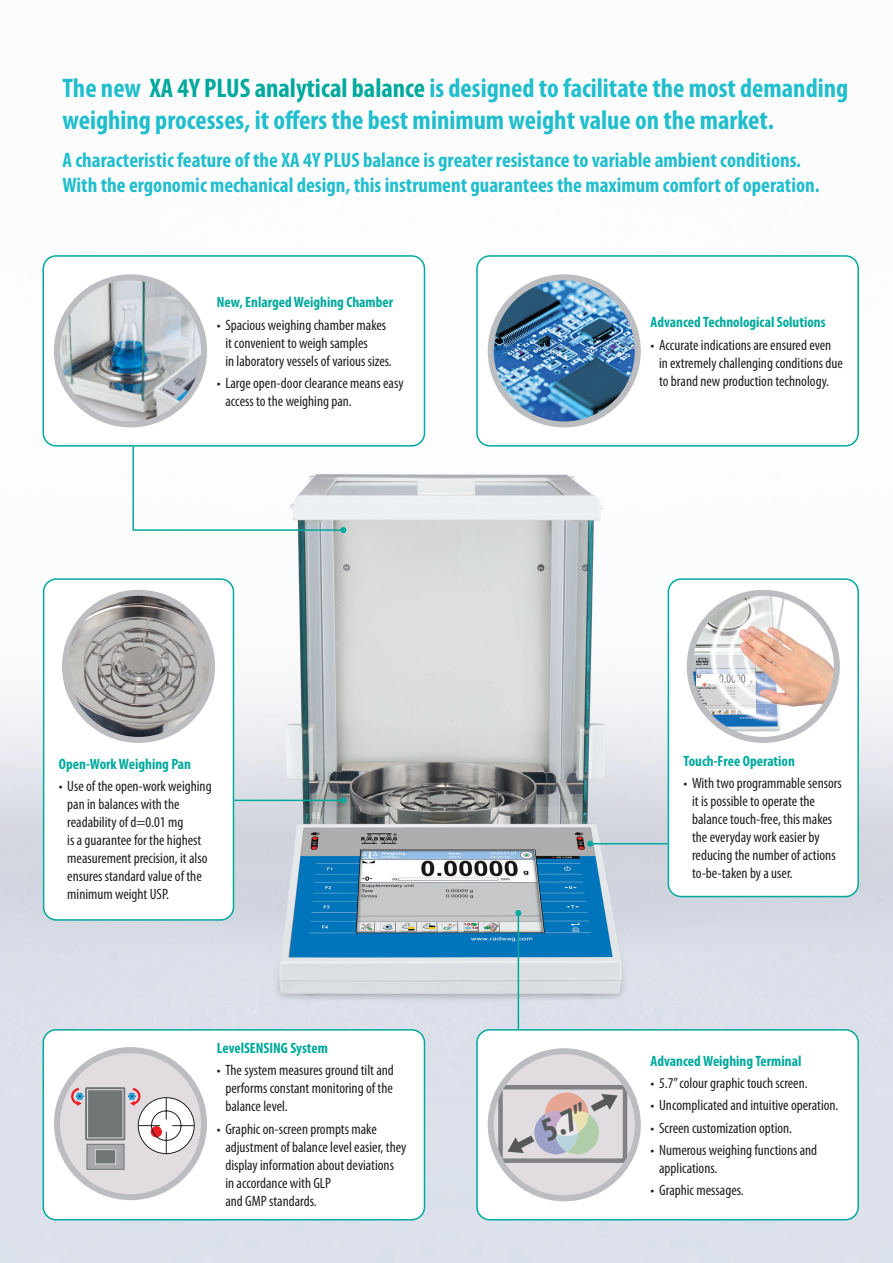
<style>
.page{position:relative;width:893px;height:1263px;background:#fff}
.page>*{position:absolute;margin:0;border:0;box-sizing:border-box;transform-origin:0 0}
.t1{font:700 condensed 33.45px "Myriad Pro";color:#57585a}
.t2{font:700 condensed 27px/32.4px "Myriad Pro";color:#21bece}
.t3{font:700 condensed 21px/25.2px "Myriad Pro";color:#21bece}
.t4{font:condensed 15px/18px "Myriad Pro";color:#231f20}
.t5{font:700 condensed 15px "Myriad Pro";color:#00a99d}
.s1{color:#00a99d}
</style>
<div class="page">
<img style="left:0;top:255px;width:893px;height:1008px">
<div style="left:43px;top:256px;width:381px;height:190px;background:#fff;border-radius:13px"></div>
<div style="left:43px;top:255px;width:382px;height:192px;border:2px solid #00a99d;border-radius:13px"></div>
<div style="left:477px;top:256px;width:381px;height:190px;background:#fff;border-radius:13px"></div>
<div style="left:476px;top:255px;width:383px;height:192px;border:2px solid #00a99d;border-radius:13px"></div>
<div style="left:44px;top:579px;width:189px;height:341px;background:#fff;border-radius:13px"></div>
<div style="left:43px;top:578px;width:191px;height:343px;border:2px solid #00a99d;border-radius:13px"></div>
<div style="left:668px;top:579px;width:190px;height:317px;background:#fff;border-radius:13px"></div>
<div style="left:668px;top:578px;width:191px;height:319px;border:2px solid #00a99d;border-radius:13px"></div>
<div style="left:43px;top:1030px;width:381px;height:190px;background:#fff;border-radius:13px"></div>
<div style="left:43px;top:1029px;width:382px;height:191px;border:2px solid #00a99d;border-radius:13px"></div>
<div style="left:477px;top:1030px;width:381px;height:190px;background:#fff;border-radius:13px"></div>
<div style="left:476px;top:1029px;width:383px;height:191px;border:2px solid #00a99d;border-radius:13px"></div>
<img style="left:57px;top:277px;width:147px;height:147px;border-radius:74px">
<div style="left:54px;top:274px;width:153px;height:153px;border:6px solid #bcbdc0;border-radius:50%"></div>
<img style="left:491px;top:277px;width:147px;height:147px;border-radius:73px">
<div style="left:488px;top:274px;width:153px;height:153px;border:6px solid #bcbdc0;border-radius:50%"></div>
<img style="left:65px;top:593px;width:147px;height:147px;border-radius:74px">
<div style="left:62px;top:590px;width:153px;height:153px;border:6px solid #bcbdc0;border-radius:50%"></div>
<img style="left:690px;top:593px;width:147px;height:147px;border-radius:74px">
<div style="left:687px;top:590px;width:153px;height:153px;border:6px solid #bcbdc0;border-radius:50%"></div>
<div style="left:57px;top:1050px;width:147px;height:147px;background:#e0dcdf;border-radius:74px"></div>
<div style="left:86px;top:1088px;width:39px;height:52px;background:#707675"></div>
<div style="left:85px;top:1087px;width:40px;height:53px;border:1px solid #707675"></div>
<div style="left:87px;top:1089px;width:36px;height:49px;border:1px solid #e0dcdf"></div>
<div style="left:87px;top:1144px;width:37px;height:25px;background:#a8a9ad;border:1px solid #707675"></div>
<div style="left:95px;top:1149px;width:21px;height:15px;background:#707675;border:1px solid #d6d5d5"></div>
<div style="left:128px;top:1092px;width:8px;height:8px;border:1px dashed #1074bc;border-radius:3px"></div>
<svg style="left:130px;top:1086px;width:65px;height:68px"></svg>
<div style="left:76px;top:1092px;width:8px;height:8px;border:1px dashed #1074bc;border-radius:3px"></div>
<svg style="left:69px;top:1086px;width:13px;height:20px"></svg>
<div style="left:54px;top:1047px;width:153px;height:153px;border:6px solid #bcbdc0;border-radius:50%"></div>
<div style="left:491px;top:1051px;width:147px;height:147px;background:#e0dcdf;border-radius:74px"></div>
<svg style="left:498px;top:1085px;width:129px;height:78px"></svg>
<div style="left:488px;top:1048px;width:153px;height:153px;border:6px solid #bcbdc0;border-radius:50%"></div>
<svg style="left:132px;top:445px;width:214px;height:88px"></svg>
<hr style="left:234px;top:800px;width:109px;height:1px;background:#00a99d">
<svg style="left:340px;top:797px;width:6px;height:6px"></svg>
<hr style="left:590px;top:843px;width:78px;height:1px;background:#00a99d">
<svg style="left:587px;top:841px;width:6px;height:6px"></svg>
<hr style="left:518px;top:913px;width:1px;height:116px;background:#00a99d">
<svg style="left:515px;top:910px;width:6px;height:6px"></svg>
<p class="t2" style="left:62px;top:71px;width:787px">The new <span class="s1">XA 4Y PLUS analytical balance</span> is designed to facilitate the most demanding weighing processes, it offers the best minimum weight value on the market.</p>
<p class="t3" style="left:62px;top:147px;width:759px">A characteristic feature of the XA 4Y PLUS balance is greater resistance to variable ambient conditions.<br>With the ergonomic mechanical design, this instrument guarantees the maximum comfort of operation.</p>
<p class="t5" style="left:217px;top:293px;width:178px">New, Enlarged Weighing Chamber</p>
<p class="t4" style="left:225px;top:315px;width:168px;text-indent:-9px">• Spacious weighing chamber makes it convenient to weigh samples<br>in laboratory vessels of various sizes.</p>
<p class="t4" style="left:225px;top:374px;width:180px;text-indent:-9px">• Large open-door clearance means easy access to the weighing pan.</p>
<p class="t5" style="left:651px;top:313px;width:177px">Advanced Technological Solutions</p>
<p class="t4" style="left:659px;top:335px;width:185px;text-indent:-9px">• Accurate indications are ensured even in extremely challenging conditions due to brand new production technology.</p>
<p class="t5" style="left:59px;top:755px;width:134px">Open-Work Weighing Pan</p>
<p class="t4" style="left:67px;top:777px;width:146px;text-indent:-9px">• Use of the open-work weighing pan in balances with the readability of d=0.01 mg<br>is a guarantee for the highest measurement precision, it also ensures standard value of the minimum weight USP.</p>
<p class="t5" style="left:217px;top:1039px;width:113px">LevelSENSING System</p>
<p class="t4" style="left:225px;top:1061px;width:170px;text-align:justify;text-indent:-9px">• The system measures ground tilt and performs constant monitoring of the balance level.</p>
<p class="t4" style="left:225px;top:1119px;width:183px;text-indent:-9px">• Graphic on-screen prompts make adjustment of balance level easier, they display information about deviations in accordance with GLP<br>and GMP standards.</p>
<p class="t5" style="left:684px;top:751px;width:113px">Touch-Free Operation</p>
<p class="t4" style="left:692px;top:774px;width:151px;text-indent:-9px">• With two programmable sensors it is possible to operate the balance touch-free, this makes the everyday work easier by reducing the number of actions to-be-taken by a user.</p>
<p class="t1" style="left:534px;top:1113px;width:49px;rotate:-25deg">5.7”</p>
<p class="t5" style="left:651px;top:1051px;width:152px">Advanced Weighing Terminal</p>
<p class="t4" style="left:651px;top:1074px;width:159px">• 5.7” colour graphic touch screen.</p>
<p class="t4" style="left:651px;top:1096px;width:189px">• Uncomplicated and intuitive operation.</p>
<p class="t4" style="left:651px;top:1118px;width:143px">• Screen customization option.</p>
<p class="t4" style="left:659px;top:1141px;width:160px;text-indent:-9px">• Numerous weighing functions and applications.</p>
<p class="t4" style="left:651px;top:1181px;width:95px">• Graphic messages.</p>
</div>
